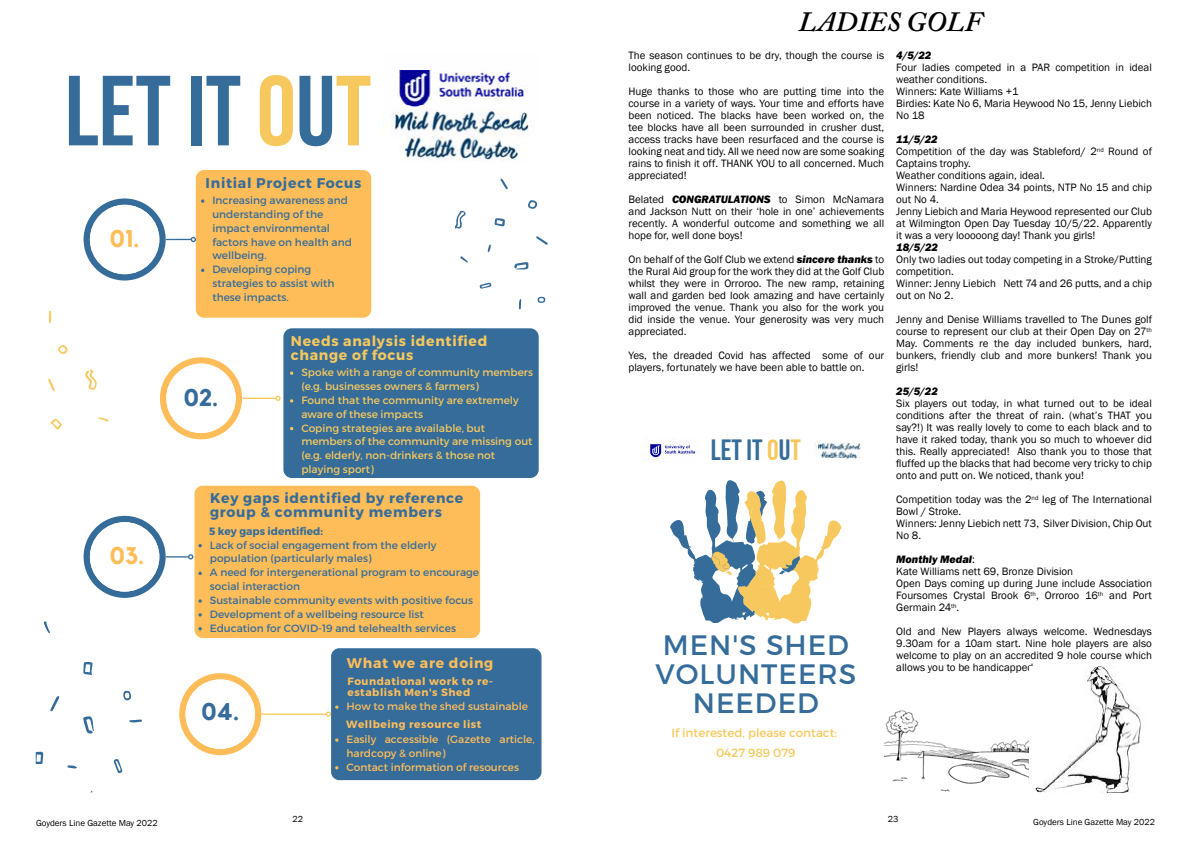
<style>
.page{position:relative;width:1191px;height:842px;background:#fff}
.page>*{position:absolute;margin:0;border:0;box-sizing:border-box;transform-origin:0 0}
.t1{font:99.4px "Bebas Neue Cyrillic";color:#356c9a}
.t2{font:29.3px "Bebas Neue Cyrillic";color:#356c9a}
.t3{font:28px/29.1px "Montserrat";letter-spacing:.035em;color:#356c9a;text-align:center}
.t4{font:italic 600 27.8px "Adobe Caslon Pro";color:#000}
.t5{font:700 24.1px "Kollektif";color:#ffbd59}
.t6{font:700 24.1px "Kollektif";color:#356c9a}
.t7{font:700 14.1px/13.9px "Montserrat";letter-spacing:.05em;color:#356c9a}
.t8{font:700 14.1px/13.9px "Montserrat";letter-spacing:.05em;color:#f7c85d}
.t9{font:700 14.1px "Montserrat";letter-spacing:.05em;color:#ffbd59}
.t10{font:11.9px/19.8px "Montserrat";color:#f7c85d;text-align:center}
.t11{font:11px/12px "Franklin Gothic";color:#000}
.t12{font:italic 800 11px "Franklin Gothic";color:#000}
.t13{font:10.6px/13.8px "Montserrat";color:#356c9a}
.t14{font:10.6px/13.8px "Montserrat";color:#f7c85d}
.t15{font:10.6px/13.8px "Montserrat";color:#ffbd59}
.t16{font:700 10.6px/10.6px "Montserrat";letter-spacing:.05em;color:#ffbd59}
.t17{font:700 10.6px "Montserrat";color:#356c9a}
.t18{font:9px "Franklin Gothic";color:#000}
.s1{color:#f7c85d}
.s2{font-weight:800;font-style:italic}
</style>
<div class="page">
<svg style="left:670px;top:480px;width:172px;height:143px"></svg>
<img style="left:644px;top:438px;width:55px;height:24px">
<img style="left:815px;top:443px;width:48px;height:16px">
<img style="left:884px;top:710px;width:145px;height:82px">
<img style="left:1034px;top:666px;width:107px;height:126px">
<img style="left:383px;top:121px;width:146px;height:40px">
<img style="left:391px;top:69px;width:137px;height:52px">
<div style="left:196px;top:170px;width:175px;height:148px;background:#ffbd59;border-radius:8px"></div>
<div style="left:283px;top:328px;width:256px;height:150px;background:#356c9a;border-radius:8px"></div>
<div style="left:331px;top:648px;width:210px;height:132px;background:#356c9a;border-radius:8px"></div>
<div style="left:194px;top:486px;width:286px;height:152px;background:#ffbd59;border-radius:8px"></div>
<svg style="left:198px;top:627px;width:4px;height:3px"></svg>
<svg style="left:160px;top:357px;width:82px;height:82px"></svg>
<div style="left:166px;top:364px;width:70px;height:69px;background:#fff;border-radius:50%"></div>
<svg style="left:179px;top:673px;width:82px;height:82px"></svg>
<div style="left:185px;top:679px;width:70px;height:70px;background:#fff;border-radius:50%"></div>
<svg style="left:84px;top:198px;width:120px;height:82px"></svg>
<hr style="left:243px;top:398px;width:32px;height:1px;background:#f7c85d">
<svg style="left:274px;top:395px;width:7px;height:6px"></svg>
<svg style="left:84px;top:516px;width:118px;height:87px"></svg>
<hr style="left:262px;top:713px;width:64px;height:2px;background:#f7c85d">
<svg style="left:455px;top:178px;width:93px;height:132px"></svg>
<svg style="left:36px;top:621px;width:106px;height:171px"></svg>
<svg style="left:290px;top:371px;width:3px;height:4px"></svg>
<svg style="left:325px;top:705px;width:13px;height:13px"></svg>
<svg style="left:335px;top:738px;width:3px;height:4px"></svg>
<svg style="left:48px;top:310px;width:61px;height:120px"></svg>
<h1 class="t1" style="left:65px;top:56px;width:308px">LETIT <span class="s1">O</span>U<span class="s1">T</span></h1>
<h3 class="t5" style="left:110px;top:224px;width:31px">01.</h3>
<h3 class="t5" style="left:110px;top:542px;width:36px">03.</h3>
<p class="t18" style="left:36px;top:817px;width:123px">Goyders Line Gazette May 2022</p>
<p class="t7" style="left:206px;top:176px;width:157px">Initial Project Focus</p>
<p class="t13" style="left:212px;top:193px;width:141px">Increasing awareness and understanding of the impact environmental factors have on health and wellbeing.<br>Developing coping strategies to assist with these impacts.</p>
<h3 class="t6" style="left:184px;top:383px;width:36px">02.</h3>
<p class="t8" style="left:291px;top:334px;width:198px">Needs analysis identified change of focus</p>
<p class="t14" style="left:301px;top:365px;width:233px">Spoke with a range of community members (e.g. businesses owners &amp; farmers)<br>Found that the community are extremely aware of these impacts<br>Coping strategies are available, but members of the community are missing out (e.g. elderly, non-drinkers &amp; those not playing sport)</p>
<p class="t7" style="left:210px;top:491px;width:255px">Key gaps identified by reference group &amp; community members</p>
<p class="t17" style="left:209px;top:524px;width:115px">5 key gaps identified:</p>
<p class="t13" style="left:210px;top:538px;width:271px">Lack of social engagement from the elderly population (particularly males)<br>A need for intergenerational program to encourage social interaction<br>Sustainable community events with positive focus Development of a wellbeing resource list Education for COVID-19 and telehealth services</p>
<h3 class="t6" style="left:201px;top:698px;width:39px">04.</h3>
<p class="t18" style="left:292px;top:813px;width:12px">22</p>
<p class="t9" style="left:347px;top:654px;width:148px">What we are doing</p>
<p class="t15" style="left:346px;top:699px;width:183px">How to make the shed sustainable</p>
<p class="t15" style="left:346px;top:732px;width:190px">Easily accessible (Gazette article, hardcopy &amp; online)<br>Contact information of resources</p>
<p class="t16" style="left:347px;top:676px;width:147px">Foundational work to re&shy;establish Men's Shed</p>
<p class="t16" style="left:346px;top:719px;width:137px">Wellbeing resource list</p>
<h3 class="t4" style="left:798px;top:5px;width:185px">LADIES GOLF</h3>
<p class="t11" style="left:628px;top:50px;width:257px">The season continues to be dry, though the course is looking good.</p>
<p class="t11" style="left:628px;top:86px;width:257px;text-align:justify">Huge thanks to those who are putting time into the course in a variety of ways. Your time and efforts have been noticed. The blacks have been worked on, the tee blocks have all been surrounded in crusher dust, access tracks have been resurfaced and the course is looking neat and tidy. All we need now are some soaking rains to finish it off. THANK YOU to all concerned. Much appreciated!</p>
<p class="t11" style="left:628px;top:194px;width:257px;text-align:justify">Belated <span class="s2">CONGRATULATIONS</span> to Simon McNamara and Jackson Nutt on their ‘hole in one’ achievements recently. A wonderful outcome and something we all hope for, well done boys!</p>
<p class="t11" style="left:628px;top:254px;width:257px;text-align:justify">On behalf of the Golf Club we extend <span class="s2">sincere thanks</span> to the Rural Aid group for the work they did at the Golf Club whilst they were in Orroroo. The new ramp, retaining wall and garden bed look amazing and have certainly improved the venue. Thank you also for the work you did inside the venue. Your generosity was very much appreciated.</p>
<p class="t11" style="left:628px;top:350px;width:257px">Yes, the dreaded Covid has affected some of our players, fortunately we have been able to battle on.</p>
<p class="t12" style="left:896px;top:49px;width:37px">4/5/22</p>
<p class="t11" style="left:896px;top:62px;width:257px">Four ladies competed in a PAR competition in ideal weather conditions.<br>Winners: Kate Williams +1<br>Birdies: Kate No 6, Maria Heywood No 15, Jenny Liebich<br>No 18</p>
<p class="t11" style="left:896px;top:134px;width:257px"><span class="s2">11/5/22<br></span>Competition of the day was Stableford/ 2<sup>nd</sup> Round of Captains trophy.<br>Weather conditions again, ideal.<br>Winners: Nardine Odea 34 points, NTP No 15 and chip out No 4.<br>Jenny Liebich and Maria Heywood represented our Club at Wilmington Open Day Tuesday 10/5/22. Apparently it was a very looooong day! Thank you girls!</p>
<p class="t12" style="left:896px;top:241px;width:43px">18/5/22</p>
<p class="t11" style="left:896px;top:254px;width:257px">Only two ladies out today competing in a Stroke/Putting competition.<br>Winner: Jenny Liebich Nett 74 and 26 putts, and a chip out on No 2.</p>
<p class="t11" style="left:896px;top:314px;width:257px;text-align:justify">Jenny and Denise Williams travelled to The Dunes golf course to represent our club at their Open Day on 27<sup>th </sup>May. Comments re the day included bunkers, hard, bunkers, friendly club and more bunkers! Thank you girls!</p>
<p class="t12" style="left:896px;top:385px;width:43px">25/5/22</p>
<p class="t11" style="left:896px;top:398px;width:257px;text-align:justify">Six players out today, in what turned out to be ideal conditions after the threat of rain. (what’s THAT you say?!) It was really lovely to come to each black and to have it raked today, thank you so much to whoever did this. Really appreciated! Also thank you to those that fluffed up the blacks that had become very tricky to chip onto and putt on. We noticed, thank you!</p>
<p class="t11" style="left:896px;top:494px;width:257px">Competition today was the 2<sup>nd</sup> leg of The International<br>Bowl / Stroke.<br>Winners: Jenny Liebich nett 73, Silver Division, Chip Out<br>No 8.</p>
<p class="t11" style="left:896px;top:554px;width:257px"><span class="s2">Monthly Medal</span>:<br>Kate Williams nett 69, Bronze Division<br>Open Days coming up during June include Association Foursomes Crystal Brook 6<sup>th</sup>, Orroroo 16<sup>th</sup> and Port Germain 24<sup>th</sup>.</p>
<p class="t11" style="left:896px;top:626px;width:257px;text-align:justify">Old and New Players always welcome. Wednesdays 9.30am for a 10am start. Nine hole players are also welcome to play on an accredited 9 hole course which allows you to be handicapped.</p>
<h2 class="t2" style="left:710px;top:434px;width:92px">LETIT<span class="s1">O</span>U<span class="s1">T</span></h2>
<h3 class="t3" style="left:655px;top:631px;width:202px">MEN'S SHED<br>VOLUNTEERS<br>NEEDED</h3>
<p class="t10" style="left:671px;top:723px;width:167px">If interested, please contact:<br>0427 989 079</p>
<p class="t18" style="left:888px;top:813px;width:12px">23</p>
<p class="t18" style="left:1033px;top:816px;width:123px">Goyders Line Gazette May 2022</p>
</div>
